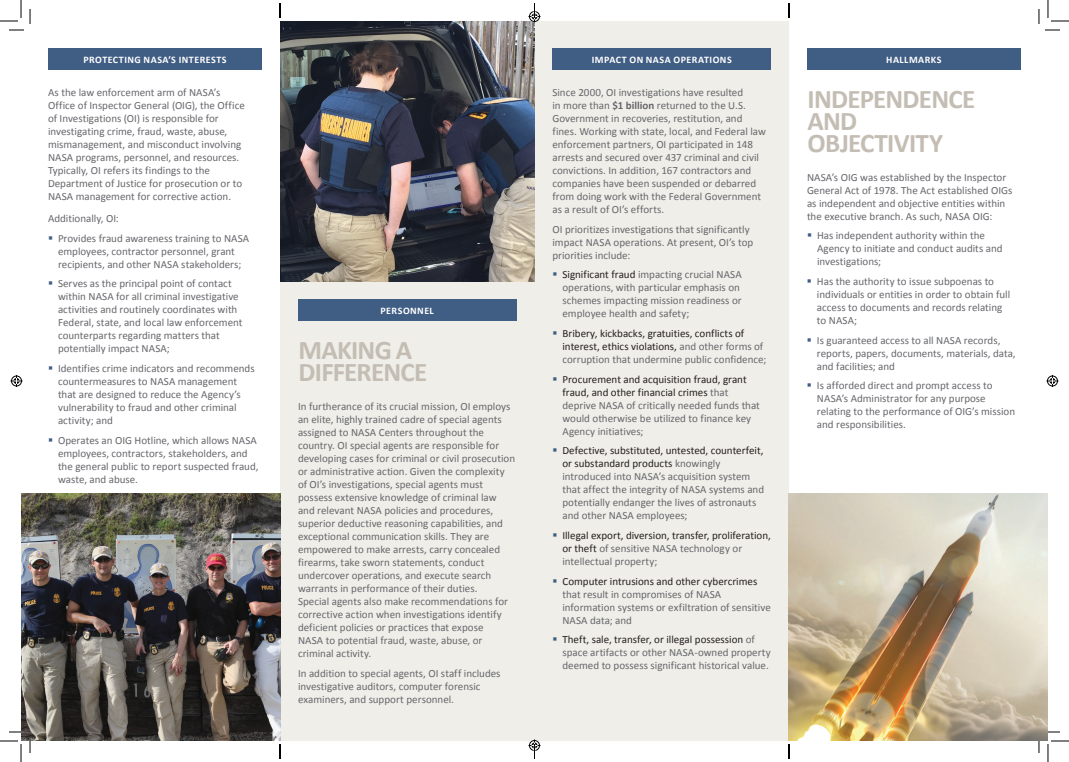
<style>
.page{position:relative;width:1069px;height:762px;background:#fff}
.page>*{position:absolute;margin:0;border:0;box-sizing:border-box;transform-origin:0 0}
.t1{font:700 27px/22px "Calibri";letter-spacing:-.025em;color:#c4bdb4}
.t2{font:11px/13px "Calibri";color:#66676c}
.t3{font:11px/13px "Calibri";color:#231f20}
.t4{font:700 10px "Calibri";letter-spacing:.045em;color:#fff}
.s1{color:#405d84}
.s2{font-weight:700}
.s3{color:#231f20}
.s4{color:#66676c}
</style>
<div class="page">
<div style="left:280px;top:21px;width:508px;height:720px;background:#efeee8"></div>
<div style="left:552px;top:48px;width:218px;height:22px;background:#405d84"></div>
<div style="left:48px;top:48px;width:214px;height:22px;background:#405d84"></div>
<div style="left:298px;top:299px;width:218px;height:22px;background:#405d84"></div>
<div style="left:806px;top:48px;width:214px;height:22px;background:#405d84"></div>
<img style="left:21px;top:493px;width:259px;height:248px">
<img style="left:280px;top:21px;width:254px;height:260px">
<svg style="left:0;top:0;width:31px;height:31px"></svg>
<svg style="left:0;top:731px;width:31px;height:31px"></svg>
<svg style="left:1038px;top:0;width:30px;height:31px"></svg>
<svg style="left:1038px;top:731px;width:30px;height:31px"></svg>
<svg style="left:10px;top:375px;width:12px;height:12px"></svg>
<svg style="left:1046px;top:375px;width:12px;height:12px"></svg>
<svg style="left:279px;top:3px;width:2px;height:15px"></svg>
<svg style="left:279px;top:744px;width:2px;height:15px"></svg>
<svg style="left:528px;top:3px;width:12px;height:19px"></svg>
<svg style="left:528px;top:740px;width:12px;height:19px"></svg>
<svg style="left:788px;top:3px;width:1px;height:15px"></svg>
<svg style="left:788px;top:744px;width:1px;height:15px"></svg>
<img style="left:788px;top:493px;width:259px;height:248px">
<h1 class="t4" style="left:83px;top:53px;width:144px">PROTECTING NASA’S INTERESTS</h1>
<p class="t2" style="left:48px;top:86px;width:198px">As the law enforcement arm of NASA’s Office of Inspector General (OIG), the Office of Investigations (OI) is responsible for investigating crime, fraud, waste, abuse, mismanagement, and misconduct involving NASA programs, personnel, and resources.<br>Typically, OI refers its findings to the Department of Justice for prosecution or to NASA management for corrective action.</p>
<p class="t2" style="left:48px;top:212px;width:72px">Additionally, OI:</p>
<p class="t2" style="left:48px;top:231px;width:203px;text-align:center"><span class="s1">▪</span> Provides fraud awareness training to NASA employees, contractor personnel, grant recipients, and other NASA stakeholders;</p>
<p class="t2" style="left:58px;top:277px;width:186px;text-indent:-10px"><span class="s1">▪</span> Serves as the principal point of contact within NASA for all criminal investigative activities and routinely coordinates with Federal, state, and local law enforcement counterparts regarding matters that potentially impact NASA;</p>
<p class="t2" style="left:58px;top:362px;width:198px;text-indent:-10px"><span class="s1">▪</span> Identifies crime indicators and recommends countermeasures to NASA management that are designed to reduce the Agency’s vulnerability to fraud and other criminal activity; and</p>
<p class="t2" style="left:58px;top:433px;width:202px;text-indent:-10px"><span class="s1">▪</span> Operates an OIG Hotline, which allows NASA employees, contractors, stakeholders, and the general public to report suspected fraud, waste, and abuse.</p>
<h2 class="t4" style="left:380px;top:304px;width:55px">PERSONNEL</h2>
<h3 class="t1" style="left:298px;top:339px;width:130px">MAKING A<br>DIFFERENCE</h3>
<p class="t2" style="left:298px;top:400px;width:218px">In furtherance of its crucial mission, OI employs an elite, highly trained cadre of special agents assigned to NASA Centers throughout the country. OI special agents are responsible for developing cases for criminal or civil prosecution or administrative action. Given the complexity of OI’s investigations, special agents must possess extensive knowledge of criminal law and relevant NASA policies and procedures, superior deductive reasoning capabilities, and exceptional communication skills. They are empowered to make arrests, carry concealed firearms, take sworn statements, conduct undercover operations, and execute search warrants in performance of their duties.<br>Special agents also make recommendations for corrective action when investigations identify deficient policies or practices that expose<br>NASA to potential fraud, waste, abuse, or criminal activity.</p>
<p class="t2" style="left:298px;top:666px;width:204px">In addition to special agents, OI staff includes investigative auditors, computer forensic examiners, and support personnel.</p>
<h4 class="t4" style="left:591px;top:53px;width:141px">IMPACT ON NASA OPERATIONS</h4>
<p class="t2" style="left:552px;top:86px;width:215px">Since 2000, OI investigations have resulted<br>in more than <span class="s2">$1 billion</span> returned to the U.S.<br>Government in recoveries, restitution, and fines. Working with state, local, and Federal law enforcement partners, OI participated in 148 arrests and secured over 437 criminal and civil convictions. In addition, 167 contractors and companies have been suspended or debarred from doing work with the Federal Government as a result of OI’s efforts.</p>
<p class="t2" style="left:552px;top:222px;width:202px">OI prioritizes investigations that significantly impact NASA operations. At present, OI’s top priorities include:</p>
<p class="t2" style="left:562px;top:268px;width:181px;text-indent:-10px"><span class="s1">▪</span> <span class="s3">Significant fraud</span> impacting crucial NASA operations, with particular emphasis on schemes impacting mission readiness or employee health and safety;</p>
<p class="t3" style="left:562px;top:327px;width:205px;text-indent:-10px"><span class="s1">▪</span> Bribery, kickbacks, gratuities, conflicts of interest, ethics violations, <span class="s4">and other forms of corruption that undermine public confidence;</span></p>
<p class="t2" style="left:562px;top:372px;width:199px;text-indent:-10px"><span class="s1">▪</span> <span class="s3">Procurement and acquisition fraud, grant fraud, and other financial crimes</span> that deprive NASA of critically needed funds that would otherwise be utilized to finance key Agency initiatives;</p>
<p class="t2" style="left:562px;top:444px;width:203px;text-indent:-10px"><span class="s1">▪</span> <span class="s3">Defective, substituted, untested, counterfeit, or substandard products</span> knowingly introduced into NASA’s acquisition system that affect the integrity of NASA systems and potentially endanger the lives of astronauts and other NASA employees;</p>
<p class="t3" style="left:562px;top:529px;width:210px;text-indent:-10px"><span class="s1">▪</span> Illegal export, diversion, transfer, proliferation, or theft <span class="s4">of sensitive NASA technology or intellectual property;</span></p>
<p class="t2" style="left:562px;top:574px;width:210px;text-indent:-10px"><span class="s1">▪</span> <span class="s3">Computer intrusions and other cybercrimes </span>that result in compromises of NASA information systems or exfiltration of sensitive NASA data; and</p>
<p class="t2" style="left:562px;top:633px;width:210px;text-indent:-10px"><span class="s1">▪</span> <span class="s3">Theft, sale, transfer, or illegal possession</span> of space artifacts or other NASA-owned property deemed to possess significant historical value.</p>
<h5 class="t4" style="left:885px;top:53px;width:57px">HALLMARKS</h5>
<h6 class="t1" style="left:807px;top:88px;width:169px">INDEPENDENCE<br>AND<br>OBJECTIVITY</h6>
<p class="t2" style="left:806px;top:170px;width:207px">NASA’s OIG was established by the Inspector General Act of 1978. The Act established OIGs as independent and objective entities within the executive branch. As such, NASA OIG:</p>
<p class="t2" style="left:816px;top:229px;width:187px;text-indent:-10px"><span class="s1">▪</span> Has independent authority within the<br>Agency to initiate and conduct audits and investigations;</p>
<p class="t2" style="left:816px;top:275px;width:195px;text-indent:-10px"><span class="s1">▪</span> Has the authority to issue subpoenas to individuals or entities in order to obtain full access to documents and records relating to NASA;</p>
<p class="t2" style="left:816px;top:333px;width:200px;text-indent:-10px"><span class="s1">▪</span> Is guaranteed access to all NASA records, reports, papers, documents, materials, data, and facilities; and</p>
<p class="t2" style="left:816px;top:379px;width:199px;text-indent:-10px"><span class="s1">▪</span> Is afforded direct and prompt access to NASA’s Administrator for any purpose relating to the performance of OIG’s mission and responsibilities.</p>
</div>
